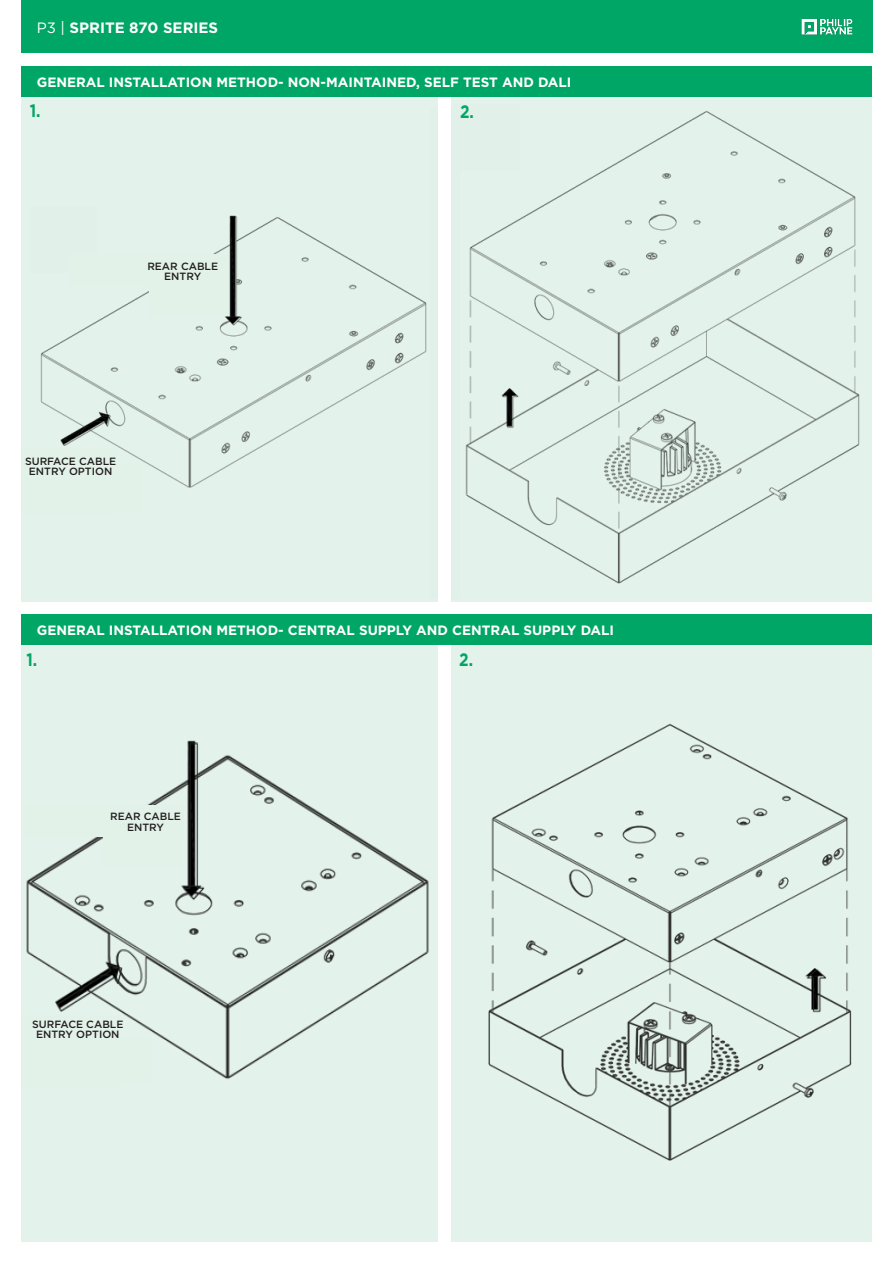
<style>
.page{position:relative;width:893px;height:1263px;background:#fff}
.page>*{position:absolute;margin:0;border:0;box-sizing:border-box;transform-origin:0 0}
.t1{font:700 18px "Gotham";color:#00a665;scale:.85 1}
.t2{font:700 15px "Gotham";color:#fff}
.t3{font:700 13.5px "Gotham";color:#fff}
.t4{font:500 10.5px "Gotham";color:#231f20}
.s1{font-weight:400}
</style>
<div class="page">
<div style="left:21px;top:78px;width:851px;height:1164px;background:#e3f2ea"></div>
<div style="left:21px;top:0;width:851px;height:53px;background:#00a665"></div>
<img style="left:465px;top:110px;width:395px;height:474px">
<div style="left:454px;top:104px;width:66px;height:66px;background:#e1f0e9"></div>
<img style="left:40px;top:215px;width:387px;height:273px">
<div style="left:30px;top:206px;width:66px;height:66px;background:#e1f0e9"></div>
<div style="left:69px;top:254px;width:159px;height:32px;background:#e2f2e9"></div>
<div style="left:149px;top:285px;width:79px;height:30px;background:#e2f2e9"></div>
<div style="left:21px;top:448px;width:95px;height:66px;background:#e2f2e9"></div>
<div style="left:21px;top:464px;width:119px;height:47px;background:#e2f2e9"></div>
<div style="left:6px;top:601px;width:877px;height:13px;background:#fff"></div>
<img style="left:26px;top:740px;width:403px;height:339px">
<div style="left:21px;top:1015px;width:100px;height:72px;background:#e2f2e9"></div>
<div style="left:21px;top:1037px;width:130px;height:44px;background:#e2f2e9"></div>
<div style="left:25px;top:805px;width:159px;height:31px;background:#e2f2e9"></div>
<div style="left:103px;top:835px;width:80px;height:31px;background:#e2f2e9"></div>
<img style="left:488px;top:723px;width:364px;height:438px">
<div style="left:438px;top:97px;width:13px;height:1166px;background:#fff"></div>
<img style="left:801px;top:18px;width:52px;height:17px">
<div style="left:21px;top:66px;width:851px;height:31px;background:#00a665"></div>
<div style="left:21px;top:614px;width:851px;height:31px;background:#00a665"></div>
<p class="t2" style="left:37px;top:18px;width:183px"><span class="s1">P3 |</span> SPRITE 870 SERIES</p>
<p class="t3" style="left:37px;top:73px;width:536px">GENERAL INSTALLATION METHOD- NON-MAINTAINED, SELF TEST AND DALI</p>
<p class="t1" style="left:30px;top:99px;width:14px">1.</p>
<p class="t1" style="left:460px;top:100px;width:18px">2.</p>
<p class="t4" style="left:147px;top:259px;width:72px">REAR CABLE</p>
<p class="t4" style="left:164px;top:269px;width:38px">ENTRY</p>
<p class="t4" style="left:25px;top:454px;width:93px">SURFACE CABLE</p>
<p class="t4" style="left:29px;top:465px;width:85px">ENTRY OPTION</p>
<p class="t3" style="left:37px;top:621px;width:579px">GENERAL INSTALLATION METHOD- CENTRAL SUPPLY AND CENTRAL SUPPLY DALI</p>
<p class="t1" style="left:26px;top:648px;width:14px">1.</p>
<p class="t1" style="left:459px;top:648px;width:18px">2.</p>
<p class="t4" style="left:110px;top:810px;width:72px">REAR CABLE</p>
<p class="t4" style="left:127px;top:820px;width:38px">ENTRY</p>
<p class="t4" style="left:32px;top:1017px;width:93px">SURFACE CABLE</p>
<p class="t4" style="left:36px;top:1028px;width:85px">ENTRY OPTION</p>
</div>
